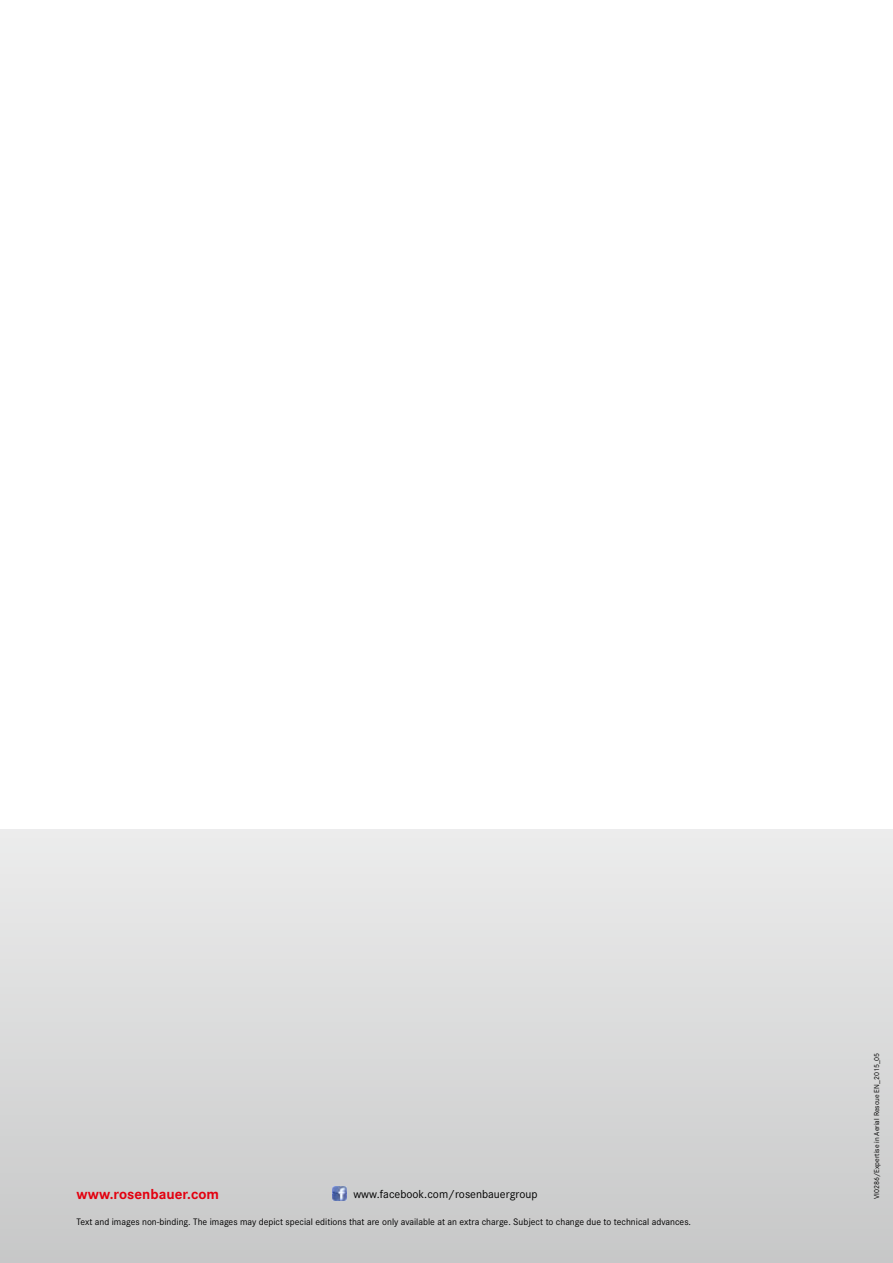
<style>
.page{position:relative;width:893px;height:1263px;background:#fff}
.page>*{position:absolute;margin:0;border:0;box-sizing:border-box;transform-origin:0 0}
.t1{font:700 15px "Corporate S";color:#e3000f}
.t2{font:12px "Corporate S";color:#000}
.t3{font:9.75px "Corporate S";color:#000}
.t4{font:7.5px "Corporate S";color:#000}
</style>
<div class="page">
<div style="left:0;top:829px;width:893px;height:434px;background:linear-gradient(to bottom,#eceded,#c7c8c8)"></div>
<img style="left:333px;top:1186px;width:13px;height:14px">
<h1 class="t1" style="left:77px;top:1185px;width:144px">www.rosenbauer.com</h1>
<p class="t2" style="left:353px;top:1187px;width:186px">www.facebook.com/rosenbauergroup</p>
<p class="t3" style="left:77px;top:1216px;width:616px">Text and images non-binding. The images may depict special editions that are only available at an extra charge. Subject to change due to technical advances.</p>
<p class="t4" style="left:872px;top:1199px;width:148px;rotate:-90deg">VI0286/Expertise in Aerial Rescue EN_2015_05</p>
</div>
